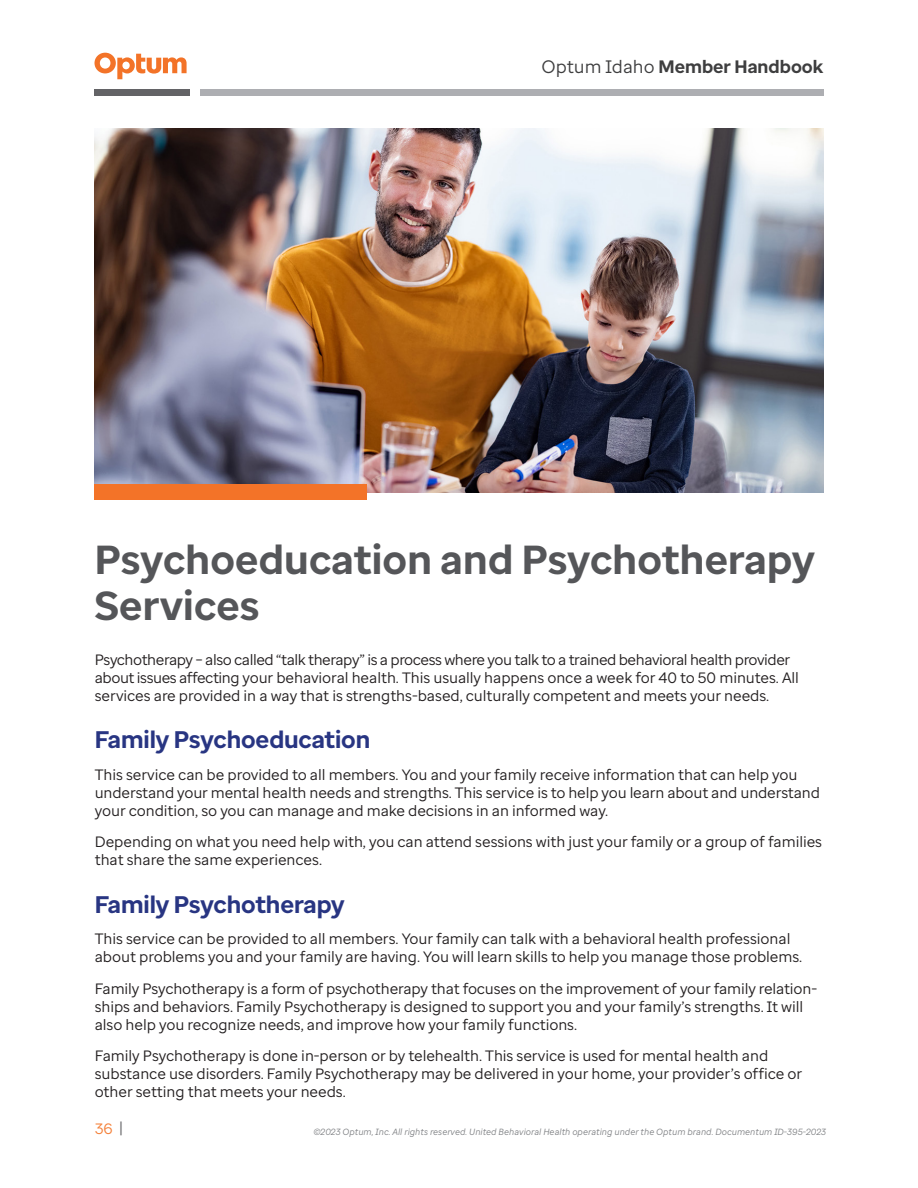
<style>
.page{position:relative;width:918px;height:1188px;background:#fff}
.page>*{position:absolute;margin:0;border:0;box-sizing:border-box;transform-origin:0 0}
.Section_Headings_1{font:700 40.5px/46.5px "Optum Sans";letter-spacing:.005em;color:#555659}
.Sub_Headings_2{font:700 24px "Optum Sans";letter-spacing:-.005em;color:#283582}
.t1{font:700 18px "Optum Sans";color:#3e3e3f}
.Body_Copy{font:15px/18px "Optum Sans";letter-spacing:-.005em;color:#231f20}
.t2{font:15px "Optum Sans";color:#f48039}
.t3{font:italic 9px "Optum Sans";color:#808285}
.s1{font-weight:400}
.s2{color:#636366}
</style>
<div class="page">
<div style="left:94px;top:89px;width:96px;height:7px;background:#636366"></div>
<div style="left:200px;top:89px;width:624px;height:7px;background:#adaeb2"></div>
<svg style="left:94px;top:53px;width:93px;height:26px"></svg>
<img style="left:95px;top:128px;width:729px;height:364px">
<div style="left:94px;top:484px;width:273px;height:16px;background:#f37328"></div>
<p class="t1" style="left:541px;top:55px;width:284px"><span class="s1">Optum Idaho</span> Member Handbook</p>
<p class="Section_Headings_1" style="left:95px;top:536px;width:722px">Psychoeducation and Psychotherapy<br>Services</p>
<p class="Body_Copy" style="left:95px;top:651px;width:706px">Psychotherapy – also called “talk therapy” is a process where you talk to a trained behavioral health provider about issues affecting your behavioral health. This usually happens once a week for 40 to 50 minutes. All services are provided in a way that is strengths-based, culturally competent and meets your needs.</p>
<p class="Sub_Headings_2" style="left:95px;top:724px;width:277px">Family Psychoeducation</p>
<p class="Body_Copy" style="left:95px;top:765px;width:727px">This service can be provided to all members. You and your family receive information that can help you understand your mental health needs and strengths. This service is to help you learn about and understand your condition, so you can manage and make decisions in an informed way.</p>
<p class="Body_Copy" style="left:95px;top:833px;width:729px">Depending on what you need help with, you can attend sessions with just your family or a group of families that share the same experiences.</p>
<p class="Sub_Headings_2" style="left:95px;top:888px;width:251px">Family Psychotherapy</p>
<p class="Body_Copy" style="left:95px;top:930px;width:709px">This service can be provided to all members. Your family can talk with a behavioral health professional about problems you and your family are having. You will learn skills to help you manage those problems.</p>
<p class="Body_Copy" style="left:95px;top:979px;width:724px">Family Psychotherapy is a form of psychotherapy that focuses on the improvement of your family relation&shy;ships and behaviors. Family Psychotherapy is designed to support you and your family’s strengths. It will also help you recognize needs, and improve how your family functions.</p>
<p class="Body_Copy" style="left:95px;top:1047px;width:709px">Family Psychotherapy is done in-person or by telehealth. This service is used for mental health and substance use disorders. Family Psychotherapy may be delivered in your home, your provider’s office or other setting that meets your needs.</p>
<p class="t2" style="left:95px;top:1119px;width:30px">36 <span class="s2">|</span></p>
<p class="t3" style="left:313px;top:1126px;width:514px">©2023 Optum, Inc. All rights reserved. United Behavioral Health operating under the Optum brand. Documentum ID-395-2023</p>
</div>
